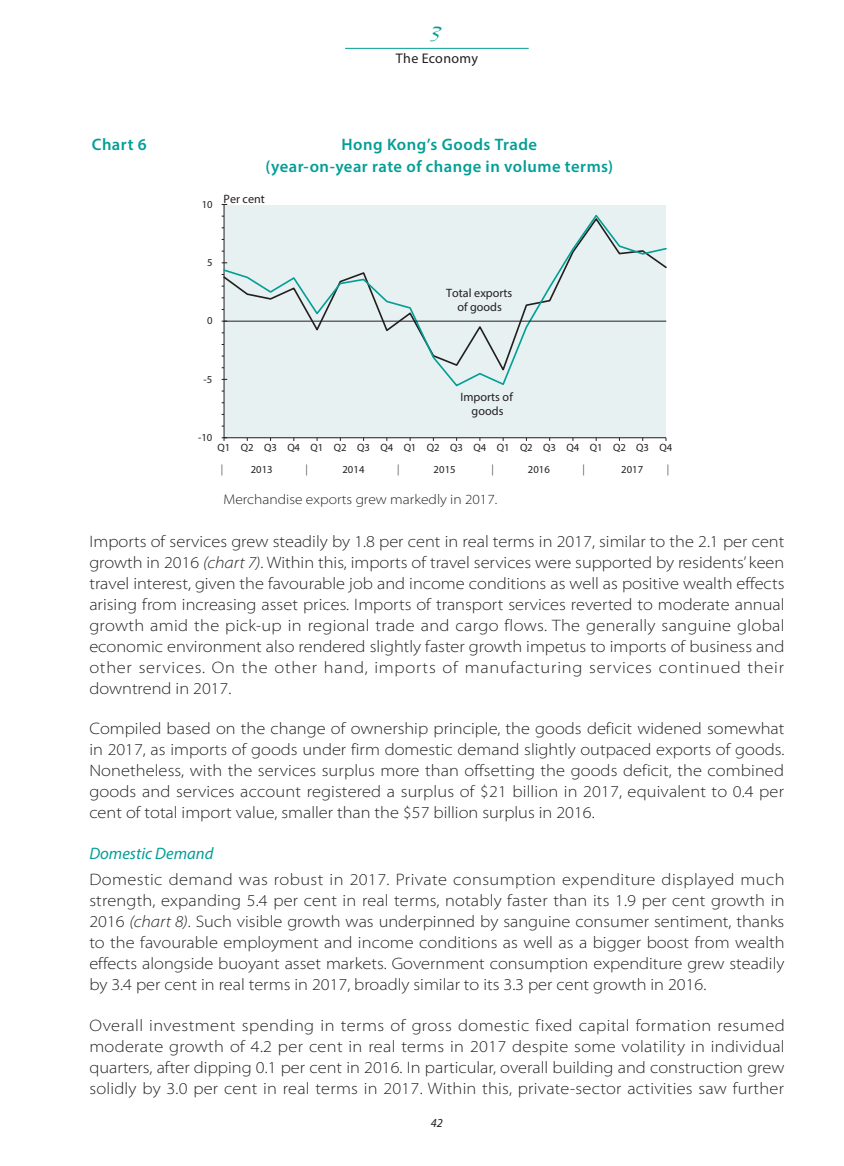
<style>
.page{position:relative;width:844px;height:1166px;background:#fff}
.page>*{position:absolute;margin:0;border:0;box-sizing:border-box;transform-origin:0 0}
.t1{font:26.25px "Diskus LT Std";color:#039e96}
.t2{font:300 semi-expanded 16.62px/21px "Myriad Pro";color:#231f20;text-align:justify}
.t3{font:600 16.62px/21.9px "Myriad Pro";letter-spacing:.03em;color:#039e96;text-align:center}
.t4{font:italic 16.62px "Myriad Pro";color:#039e96}
.t5{font:600 15.05px "Myriad Pro";letter-spacing:-.01em;color:#039e96;scale:1.18 1}
.t6{font:300 semi-expanded 14px "Myriad Pro";color:#231f20}
.t7{font:14px "Myriad Pro";letter-spacing:.025em;color:#231f20}
.t8{font:italic 12.25px "Myriad Pro";color:#231f20}
.t9{font:12.08px/14.2px "Myriad Pro";color:#231f20;text-align:center}
.t10{font:12.08px "Times New Roman";color:#231f20}
.t11{font:10.67px "Myriad Pro";letter-spacing:-.005em;color:#231f20}
.s1{font-style:italic}
</style>
<div class="page">
<hr style="left:345px;top:48px;width:183px;height:1px;background:#039e96">
<div style="left:224px;top:205px;width:442px;height:232px;background:#e7f1f1"></div>
<hr style="left:223px;top:204px;width:1px;height:234px;background:#231f20">
<hr style="left:224px;top:437px;width:441px;height:1px;background:#231f20">
<svg style="left:221px;top:437px;width:6px;height:4px"></svg>
<svg style="left:224px;top:213px;width:442px;height:174px"></svg>
<hr style="left:224px;top:321px;width:441px;height:1px;background:#231f20">
<h1 class="t1" style="left:432px;top:16px;width:10px">3</h1>
<p class="t7" style="left:395px;top:50px;width:84px">The Economy</p>
<p class="t5" style="left:351px;top:130px;width:167px">Hong Kong’s Goods Trade</p>
<p class="t3" style="left:92px;top:133px;width:56px">Chart 6</p>
<p class="t3" style="left:265px;top:133px;width:349px">Hong Kong’s Goods Trade<br>(year-on-year rate of change in volume terms)</p>
<p class="t11" style="left:202px;top:198px;width:12px">10</p>
<p class="t9" style="left:223px;top:192px;width:43px">Per cent</p>
<p class="t11" style="left:207px;top:256px;width:7px">5</p>
<p class="t11" style="left:207px;top:314px;width:7px">0</p>
<p class="t11" style="left:203px;top:373px;width:10px">-5</p>
<p class="t11" style="left:198px;top:431px;width:16px">-10</p>
<p class="t9" style="left:446px;top:286px;width:68px">Total exports of goods</p>
<p class="t9" style="left:460px;top:389px;width:54px">Imports of goods</p>
<p class="t11" style="left:217px;top:440px;width:456px">Q1 Q2 Q3 Q4 Q1 Q2 Q3 Q4 Q1 Q2 Q3 Q4 Q1 Q2 Q3 Q4 Q1 Q2 Q3 Q4</p>
<p class="t10" style="left:221px;top:461px;width:4px">|</p>
<p class="t11" style="left:251px;top:463px;width:23px">2013</p>
<p class="t10" style="left:305px;top:461px;width:4px">|</p>
<p class="t11" style="left:342px;top:463px;width:23px">2014</p>
<p class="t10" style="left:397px;top:461px;width:4px">|</p>
<p class="t11" style="left:433px;top:463px;width:23px">2015</p>
<p class="t10" style="left:491px;top:461px;width:4px">|</p>
<p class="t11" style="left:527px;top:463px;width:23px">2016</p>
<p class="t10" style="left:582px;top:461px;width:4px">|</p>
<p class="t11" style="left:621px;top:463px;width:23px">2017</p>
<p class="t10" style="left:666px;top:461px;width:4px">|</p>
<p class="t6" style="left:223px;top:492px;width:275px">Merchandise exports grew markedly in 2017.</p>
<p class="t2" style="left:89px;top:531px;width:696px">Imports of services grew steadily by 1.8 per cent in real terms in 2017, similar to the 2.1 per cent growth in 2016 <span class="s1">(chart 7)</span>. Within this, imports of travel services were supported by residents’ keen travel interest, given the favourable job and income conditions as well as positive wealth effects arising from increasing asset prices. Imports of transport services reverted to moderate annual growth amid the pick-up in regional trade and cargo flows. The generally sanguine global economic environment also rendered slightly faster growth impetus to imports of business and other services. On the other hand, imports of manufacturing services continued their downtrend in 2017.</p>
<p class="t2" style="left:89px;top:719px;width:696px">Compiled based on the change of ownership principle, the goods deficit widened somewhat in 2017, as imports of goods under firm domestic demand slightly outpaced exports of goods.<br>Nonetheless, with the services surplus more than offsetting the goods deficit, the combined goods and services account registered a surplus of $21 billion in 2017, equivalent to 0.4 per cent of total import value, smaller than the $57 billion surplus in 2016.</p>
<p class="t4" style="left:89px;top:843px;width:126px">Domestic Demand</p>
<p class="t2" style="left:89px;top:869px;width:696px">Domestic demand was robust in 2017. Private consumption expenditure displayed much strength, expanding 5.4 per cent in real terms, notably faster than its 1.9 per cent growth in 2016 <span class="s1">(chart 8)</span>. Such visible growth was underpinned by sanguine consumer sentiment, thanks to the favourable employment and income conditions as well as a bigger boost from wealth effects alongside buoyant asset markets. Government consumption expenditure grew steadily by 3.4 per cent in real terms in 2017, broadly similar to its 3.3 per cent growth in 2016.</p>
<p class="t2" style="left:89px;top:1015px;width:696px">Overall investment spending in terms of gross domestic fixed capital formation resumed moderate growth of 4.2 per cent in real terms in 2017 despite some volatility in individual quarters, after dipping 0.1 per cent in 2016. In particular, overall building and construction grew solidly by 3.0 per cent in real terms in 2017. Within this, private-sector activities saw further</p>
<p class="t8" style="left:430px;top:1115px;width:14px">42</p>
</div>
